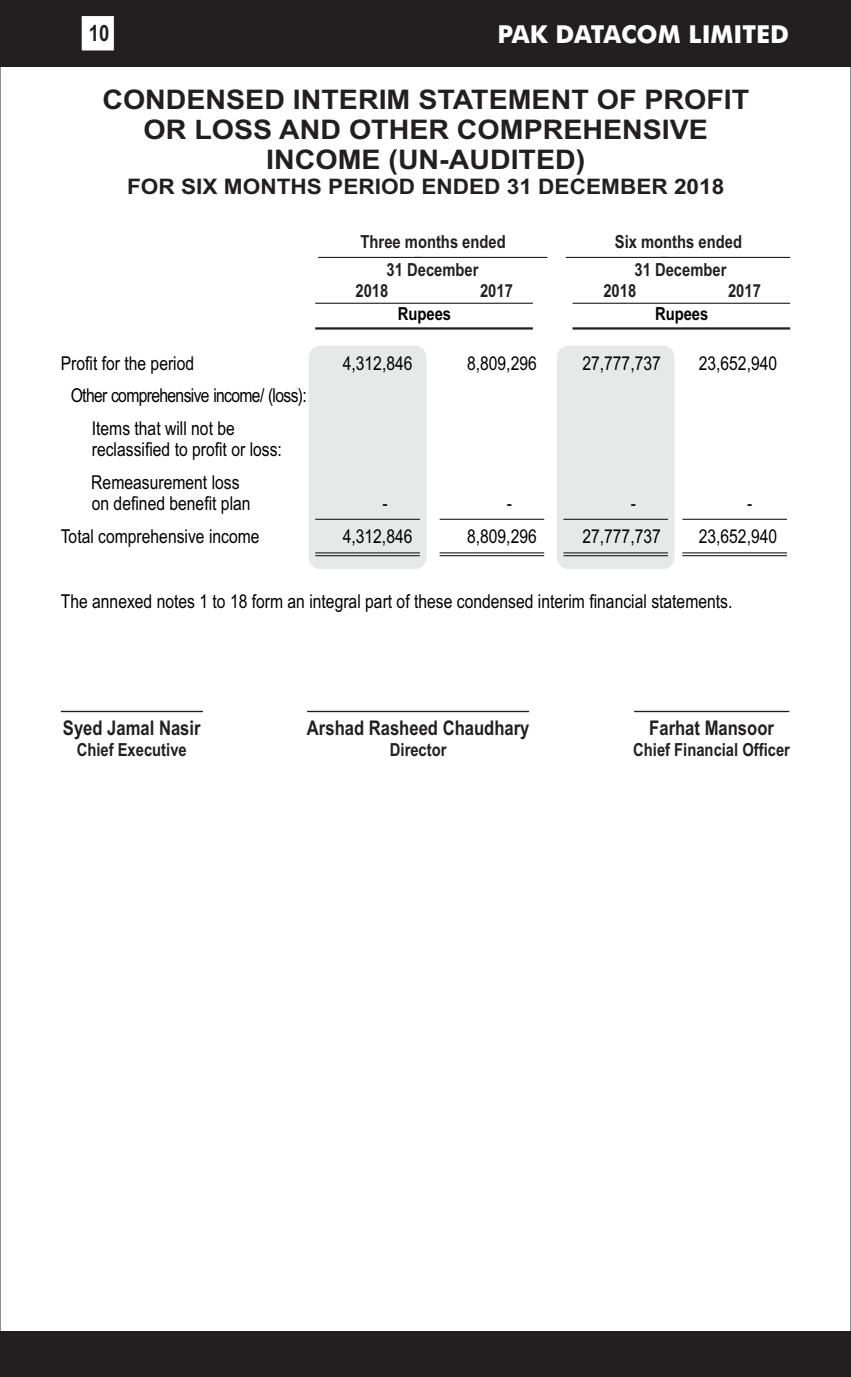
<style>
.page{position:relative;width:851px;height:1377px;background:#fff}
.page>*{position:absolute;margin:0;border:0;box-sizing:border-box;transform-origin:0 0}
.t1{font:700 27px/30.2px "Arial";color:#231f20;text-align:center;scale:1.06 1}
.t2{font:700 24.75px "Futura BT";color:#fff}
.t3{font:700 22.5px "Arial Narrow";color:#231f20}
.t4{font:700 21.38px "Arial";color:#231f20;scale:1.06 1}
.t5{font:700 20.25px "Arial Narrow";color:#231f20}
.t6{font:19.12px/32.4px "Arial Narrow";color:#000}
.t7{font:19.12px/32.4px "Arial Narrow";letter-spacing:-.035em;color:#000}
.t8{font:700 18px "Arial Narrow";color:#231f20}
.t9{font:700 18px "Arial Narrow";color:#000}
</style>
<div class="page">
<div style="left:557px;top:345px;width:117px;height:224px;background:#e7e8e8;border-radius:12px"></div>
<div style="left:309px;top:345px;width:117px;height:224px;background:#e7e8e8;border-radius:12px"></div>
<hr style="left:315px;top:519px;width:105px;height:1px;background:#231f20">
<hr style="left:439px;top:519px;width:105px;height:1px;background:#231f20">
<hr style="left:563px;top:519px;width:105px;height:1px;background:#231f20">
<hr style="left:682px;top:519px;width:105px;height:1px;background:#231f20">
<hr style="left:315px;top:552px;width:105px;height:1px;background:#231f20">
<hr style="left:315px;top:555px;width:105px;height:1px;background:#231f20">
<hr style="left:439px;top:552px;width:105px;height:1px;background:#231f20">
<hr style="left:439px;top:555px;width:105px;height:1px;background:#231f20">
<hr style="left:563px;top:552px;width:105px;height:1px;background:#231f20">
<hr style="left:563px;top:555px;width:105px;height:1px;background:#231f20">
<hr style="left:682px;top:552px;width:105px;height:1px;background:#231f20">
<hr style="left:682px;top:555px;width:105px;height:1px;background:#231f20">
<div style="left:0;top:1332px;width:850px;height:45px;background:#231f20"></div>
<div style="left:0;top:0;width:850px;height:67px;background:#231f20"></div>
<svg style="left:81px;top:16px;width:34px;height:35px"></svg>
<hr style="left:565px;top:257px;width:102px;height:1px;background:#231f20">
<hr style="left:660px;top:257px;width:130px;height:1px;background:#231f20">
<hr style="left:318px;top:257px;width:104px;height:1px;background:#231f20">
<hr style="left:414px;top:257px;width:133px;height:1px;background:#231f20">
<hr style="left:572px;top:327px;width:218px;height:3px;background:#231f20">
<hr style="left:572px;top:303px;width:218px;height:1px;background:#231f20">
<hr style="left:315px;top:327px;width:218px;height:3px;background:#231f20">
<hr style="left:315px;top:303px;width:218px;height:1px;background:#231f20">
<hr style="left:307px;top:711px;width:222px;height:1px;background:#231f20">
<hr style="left:634px;top:711px;width:155px;height:1px;background:#231f20">
<hr style="left:61px;top:711px;width:142px;height:1px;background:#231f20">
<p class="t3" style="left:89px;top:25px;width:22px">10</p>
<p class="t2" style="left:497px;top:24px;width:293px">PAK DATACOM LIMITED</p>
<h1 class="t1" style="left:102px;top:87px;width:611px">CONDENSED INTERIM STATEMENT OF PROFIT<br>OR LOSS AND OTHER COMPREHENSIVE<br>INCOME (UN-AUDITED)</h1>
<p class="t4" style="left:127px;top:178px;width:565px">FOR SIX MONTHS PERIOD ENDED 31 DECEMBER 2018</p>
<p class="t8" style="left:360px;top:235px;width:147px">Three months ended</p>
<p class="t8" style="left:615px;top:235px;width:129px">Six months ended</p>
<p class="t8" style="left:386px;top:263px;width:93px">31 December</p>
<p class="t8" style="left:355px;top:284px;width:34px">2018</p>
<p class="t8" style="left:480px;top:284px;width:34px">2017</p>
<p class="t8" style="left:634px;top:263px;width:93px">31 December</p>
<p class="t8" style="left:603px;top:284px;width:34px">2018</p>
<p class="t8" style="left:728px;top:284px;width:34px">2017</p>
<p class="t9" style="left:398px;top:307px;width:55px">Rupees</p>
<p class="t9" style="left:655px;top:307px;width:55px">Rupees</p>
<p class="t6" style="left:61px;top:348px;width:135px">Profit for the period</p>
<p class="t6" style="left:343px;top:348px;width:71px">4,312,846</p>
<p class="t6" style="left:467px;top:348px;width:71px">8,809,296</p>
<p class="t6" style="left:582px;top:348px;width:80px">27,777,737</p>
<p class="t6" style="left:698px;top:348px;width:80px">23,652,940</p>
<p class="t7" style="left:92px;top:381px;width:216px;text-indent:-21px">Other comprehensive income/ (loss):<br>Items that will not be</p>
<p class="t6" style="left:91px;top:435px;width:192px">reclassified to profit or loss:<br>Remeasurement loss</p>
<p class="t6" style="left:92px;top:489px;width:160px">on defined benefit plan</p>
<p class="t6" style="left:382px;top:489px;width:7px">-</p>
<p class="t6" style="left:506px;top:489px;width:7px">-</p>
<p class="t6" style="left:630px;top:489px;width:7px">-</p>
<p class="t6" style="left:747px;top:489px;width:7px">-</p>
<p class="t6" style="left:61px;top:522px;width:200px">Total comprehensive income</p>
<p class="t6" style="left:343px;top:522px;width:71px">4,312,846</p>
<p class="t6" style="left:467px;top:522px;width:71px">8,809,296</p>
<p class="t6" style="left:582px;top:522px;width:80px">27,777,737</p>
<p class="t6" style="left:698px;top:522px;width:80px">23,652,940</p>
<p class="t6" style="left:61px;top:587px;width:673px">The annexed notes 1 to 18 form an integral part of these condensed interim financial statements.</p>
<p class="t5" style="left:63px;top:721px;width:139px">Syed Jamal Nasir</p>
<p class="t8" style="left:77px;top:743px;width:111px">Chief Executive</p>
<p class="t5" style="left:307px;top:720px;width:224px">Arshad Rasheed Chaudhary</p>
<p class="t8" style="left:390px;top:743px;width:58px">Director</p>
<p class="t5" style="left:649px;top:721px;width:126px">Farhat Mansoor</p>
<p class="t8" style="left:633px;top:743px;width:158px">Chief Financial Officer</p>
</div>
